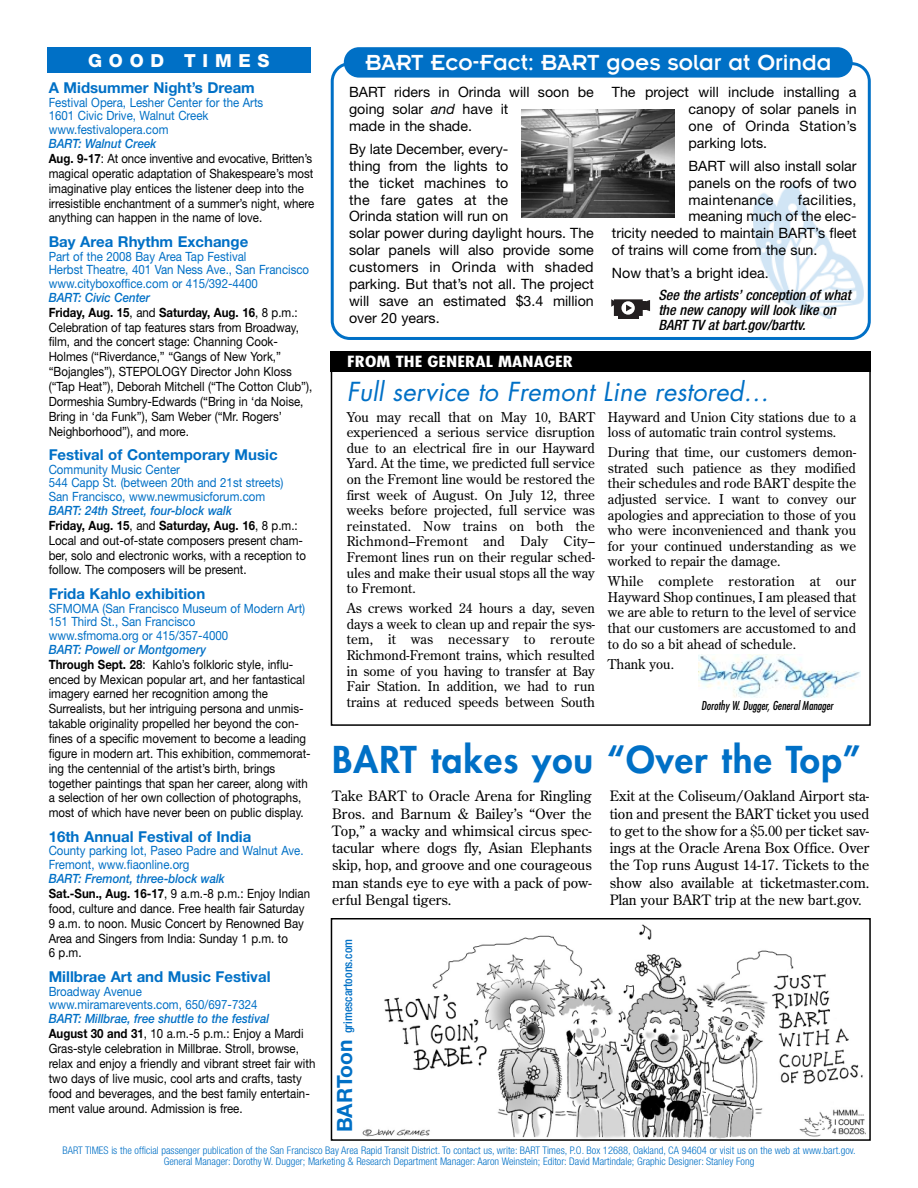
<style>
.page{position:relative;width:918px;height:1188px;background:#fff}
.page>*{position:absolute;margin:0;border:0;box-sizing:border-box;transform-origin:0 0}
.t1{font:800 36px "Futura";letter-spacing:.03em;color:#0070c6}
.t2{font:italic 25.5px "Futura";color:#0070c6}
.t3{font:24px "Insignia";color:#fff}
.t4{font:800 18px "Helvetica Neue";letter-spacing:.38em;color:#fff}
.t5{font:700 15px "Helvetica Neue";color:#0070c6}
.t6{font:700 condensed 15px "Futura";color:#fff;scale:1.3 1}
.t7{font:14.25px/17px "Helvetica Neue";color:#000}
.t8{font:14.25px/17.2px "Century Old Style";color:#000;text-align:justify}
.t9{font:italic 500 condensed 14.25px/15px "Helvetica Neue";color:#000}
.t10{font:14.25px "Helvetica Neue";letter-spacing:.02em;color:#000}
.t11{font:13.5px/15.6px "Century Old Style";color:#000;text-align:justify}
.t12{font:12.75px/14.9px "Helvetica Neue";color:#000;scale:.9 1}
.t13{font:12.75px/13.5px "Helvetica Neue";color:#0070c6;scale:.9 1}
.t14{font:italic condensed 12px "Futura";color:#000;scale:.95 1}
.t15{font:500 condensed 12px "Helvetica Neue";color:#0070c6}
.t16{font:300 condensed 10.5px/11.2px "Helvetica Neue";color:#0070c6;text-align:center}
.s1{font-weight:500;font-style:italic;color:#0070c6}
.s2{font-weight:700}
.s3{font-style:italic}
.s4{font-weight:700;font-stretch:normal;font-size:21px}
</style>
<div class="page">
<svg style="left:331px;top:62px;width:540px;height:278px"></svg>
<img style="left:362px;top:924px;width:504px;height:214px">
<div style="left:331px;top:918px;width:540px;height:223px;border:2px solid #000"></div>
<img style="left:754px;top:185px;width:110px;height:134px">
<div style="left:47px;top:47px;width:263px;height:25px;background:#0070c6"></div>
<div style="left:331px;top:351px;width:540px;height:20px;background:#000"></div>
<img style="left:698px;top:654px;width:162px;height:44px">
<div style="left:344px;top:47px;width:509px;height:31px;background:#0070c6;border-radius:15px"></div>
<img style="left:522px;top:109px;width:153px;height:109px">
<div style="left:608px;top:296px;width:49px;height:36px;background:#fff"></div>
<svg style="left:611px;top:299px;width:39px;height:17px"></svg>
<hr style="left:618px;top:315px;width:20px;height:3px;background:#231f20">
<h3 class="t4" style="left:88px;top:54px;width:183px">GOOD TIMES</h3>
<p class="t5" style="left:49px;top:83px;width:208px">A Midsummer Night’s Dream</p>
<p class="t13" style="left:49px;top:97px;width:240px">Festival Opera, Lesher Center for the Arts<br>1601 Civic Drive, Walnut Creek www.festivalopera.com</p>
<p class="t12" style="left:49px;top:137px;width:297px"><span class="s1">BART: Walnut Creek<br></span><span class="s2">Aug. 9-17</span>: At once inventive and evocative, Britten’s magical operatic adaptation of Shakespeare’s most imaginative play entices the listener deep into the irresistible enchantment of a summer’s night, where anything can happen in the name of love.</p>
<p class="t5" style="left:49px;top:236px;width:201px">Bay Area Rhythm Exchange</p>
<p class="t13" style="left:49px;top:251px;width:291px">Part of the 2008 Bay Area Tap Festival<br>Herbst Theatre, 401 Van Ness Ave., San Francisco www.cityboxoffice.com or 415/392-4400</p>
<p class="t12" style="left:49px;top:291px;width:294px"><span class="s1">BART: Civic Center<br></span><span class="s2">Friday, Aug. 15</span>, and <span class="s2">Saturday, Aug. 16</span>, 8 p.m.:<br>Celebration of tap features stars from Broadway, film, and the concert stage: Channing Cook-Holmes (“Riverdance,” “Gangs of New York,” “Bojangles”), STEPOLOGY Director John Kloss (“Tap Heat”), Deborah Mitchell (“The Cotton Club”), Dormeshia Sumbry-Edwards (“Bring in ‘da Noise, Bring in ‘da Funk”), Sam Weber (“Mr. Rogers’ Neighborhood”), and more.</p>
<p class="t5" style="left:49px;top:450px;width:231px">Festival of Contemporary Music</p>
<p class="t13" style="left:49px;top:464px;width:262px">Community Music Center<br>544 Capp St. (between 20th and 21st streets)<br>San Francisco, www.newmusicforum.com</p>
<p class="t12" style="left:49px;top:504px;width:287px"><span class="s1">BART: 24th Street, four-block walk<br></span><span class="s2">Friday, Aug. 15</span>, and <span class="s2">Saturday, Aug. 16</span>, 8 p.m.:<br>Local and out-of-state composers present cham&shy;ber, solo and electronic works, with a reception to follow. The composers will be present.</p>
<p class="t5" style="left:49px;top:588px;width:158px">Frida Kahlo exhibition</p>
<p class="t13" style="left:49px;top:603px;width:287px">SFMOMA (San Francisco Museum of Modern Art)<br>151 Third St., San Francisco<br>www.sfmoma.org or 415/357-4000</p>
<p class="t12" style="left:49px;top:643px;width:293px"><span class="s1">BART: Powell or Montgomery<br></span><span class="s2">Through Sept. 28</span>: Kahlo’s folkloric style, influ&shy;enced by Mexican popular art, and her fantastical imagery earned her recognition among the Surrealists, but her intriguing persona and unmis&shy;takable originality propelled her beyond the con&shy;fines of a specific movement to become a leading figure in modern art. This exhibition, commemorat&shy;ing the centennial of the artist’s birth, brings together paintings that span her career, along with a selection of her own collection of photographs, most of which have never been on public display.</p>
<p class="t5" style="left:49px;top:831px;width:204px">16th Annual Festival of India</p>
<p class="t13" style="left:49px;top:845px;width:285px">County parking lot, Paseo Padre and Walnut Ave.<br>Fremont, www.fiaonline.org</p>
<p class="t12" style="left:49px;top:872px;width:292px"><span class="s1">BART: Fremont, three-block walk<br></span><span class="s2">Sat.-Sun., Aug. 16-17</span>, 9 a.m.-8 p.m.: Enjoy Indian food, culture and dance. Free health fair Saturday 9 a.m. to noon. Music Concert by Renowned Bay Area and Singers from India: Sunday 1 p.m. to<br>6 p.m.</p>
<p class="t5" style="left:49px;top:971px;width:223px">Millbrae Art and Music Festival</p>
<p class="t13" style="left:49px;top:986px;width:234px">Broadway Avenue www.miramarevents.com, 650/697-7324</p>
<p class="t12" style="left:49px;top:1013px;width:298px"><span class="s1">BART: Millbrae, free shuttle to the festival<br></span><span class="s2">August 30 and 31</span>, 10 a.m.-5 p.m.: Enjoy a Mardi Gras-style celebration in Millbrae. Stroll, browse, relax and enjoy a friendly and vibrant street fair with two days of live music, cool arts and crafts, tasty food and beverages, and the best family entertain&shy;ment value around. Admission is free.</p>
<h3 class="t3" style="left:365px;top:55px;width:468px">BART Eco-Fact: BART goes solar at Orinda</h3>
<p class="t7" style="left:349px;top:85px;width:246px">BART riders in Orinda will soon be going solar <span class="s3">and</span> have it<br>made in the shade.</p>
<p class="t7" style="left:349px;top:142px;width:246px">By late December, every-<br>thing from the lights to<br>the ticket machines to<br>the fare gates at the<br>Orinda station will run on<br>solar power during daylight hours. The solar panels will also provide some customers in Orinda with shaded parking. But that’s not all. The project will save an estimated $3.4 million over 20 years.</p>
<p class="t6" style="left:347px;top:355px;width:175px">FROM THE GENERAL MANAGER</p>
<p class="t7" style="left:689px;top:85px;width:170px;text-align:justify;text-indent:-77px">The project will include installing a canopy of solar panels in one of Orinda Station’s parking lots.</p>
<p class="t7" style="left:689px;top:158px;width:170px;text-align:justify">BART will also install solar panels on the roofs of two maintenance</p>
<p class="t10" style="left:798px;top:194px;width:60px">facilities,</p>
<p class="t7" style="left:689px;top:209px;width:170px">meaning much of the elec-</p>
<p class="t7" style="left:612px;top:226px;width:246px">tricity needed to maintain BART’s fleet</p>
<p class="t7" style="left:612px;top:243px;width:207px">of trains will come from the sun.</p>
<p class="t7" style="left:612px;top:266px;width:158px">Now that’s a bright idea.</p>
<p class="t9" style="left:658px;top:289px;width:194px">See the artists’ conception of what the new canopy will look like on<br>BART TV at bart.gov/barttv.</p>
<h2 class="t2" style="left:347px;top:380px;width:424px">Full service to Fremont Line restored…</h2>
<p class="t11" style="left:347px;top:409px;width:250px">You may recall that on May 10, BART experienced a serious service disruption due to an electrical fire in our Hayward Yard. At the time, we predicted full service on the Fremont line would be restored the first week of August. On July 12, three weeks before projected, full service was reinstated. Now trains on both the Richmond–Fremont and Daly City– Fremont lines run on their regular sched&shy;ules and make their usual stops all the way to Fremont.</p>
<p class="t11" style="left:347px;top:601px;width:250px">As crews worked 24 hours a day, seven days a week to clean up and repair the sys&shy;tem, it was necessary to reroute Richmond-Fremont trains, which resulted in some of you having to transfer at Bay Fair Station. In addition, we had to run trains at reduced speeds between South</p>
<p class="t11" style="left:608px;top:409px;width:250px">Hayward and Union City stations due to a loss of automatic train control systems.</p>
<p class="t11" style="left:608px;top:445px;width:250px">During that time, our customers demon&shy;strated such patience as they modified their schedules and rode BART despite the adjusted service. I want to convey our apologies and appreciation to those of you who were inconvenienced and thank you for your continued understanding as we worked to repair the damage.</p>
<p class="t11" style="left:608px;top:574px;width:250px">While complete restoration at our Hayward Shop continues, I am pleased that we are able to return to the level of service that our customers are accustomed to and to do so a bit ahead of schedule.</p>
<p class="t11" style="left:608px;top:656px;width:68px">Thank you.</p>
<p class="t14" style="left:701px;top:700px;width:141px">Dorothy W. Dugger, General Manager</p>
<h1 class="t1" style="left:332px;top:742px;width:530px">BART takes you “Over the Top”</h1>
<p class="t8" style="left:332px;top:788px;width:261px">Take BART to Oracle Arena for Ringling Bros. and Barnum &amp; Bailey’s “Over the Top,” a wacky and whimsical circus spec&shy;tacular where dogs fly, Asian Elephants skip, hop, and groove and one courageous man stands eye to eye with a pack of pow&shy;erful Bengal tigers.</p>
<p class="t8" style="left:610px;top:788px;width:261px">Exit at the Coliseum/Oakland Airport sta&shy;tion and present the BART ticket you used to get to the show for a $5.00 per ticket sav&shy;ings at the Oracle Arena Box Office. Over the Top runs August 14-17. Tickets to the show also available at ticketmaster.com.<br>Plan your BART trip at the new bart.gov.</p>
<p class="t15" style="left:344px;top:1132px;width:195px;rotate:-90deg"><span class="s4">BARToon</span> grimescartoons.com</p>
<p class="t16" style="left:63px;top:1145px;width:795px">BART TIMES is the official passenger publication of the San Francisco Bay Area Rapid Transit District. To contact us, write: BART Times, P.O. Box 12688, Oakland, CA 94604 or visit us on the web at www.bart.gov.<br>General Manager: Dorothy W. Dugger; Marketing &amp; Research Department Manager: Aaron Weinstein; Editor: David Martindale; Graphic Designer: Stanley Fong</p>
</div>
